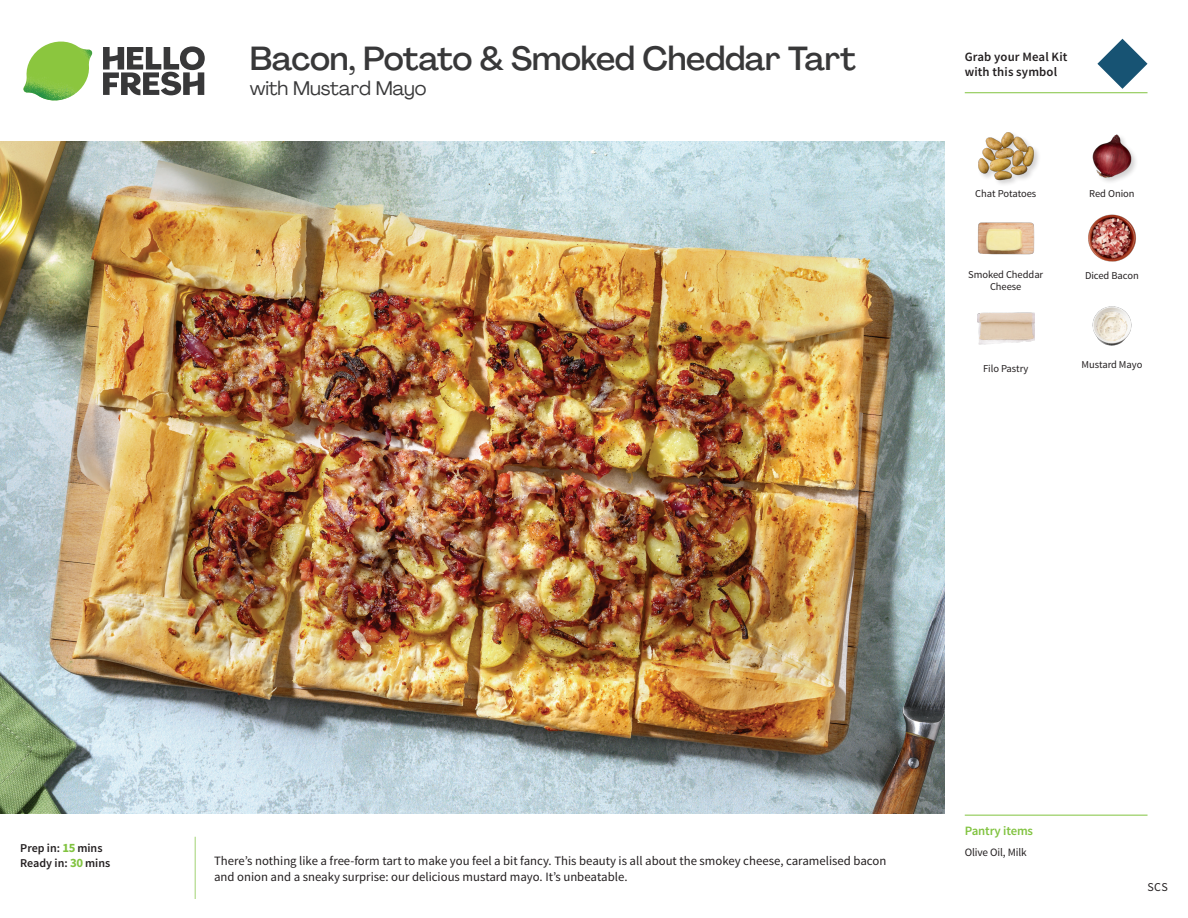
<style>
.page{position:relative;width:1188px;height:918px;background:#fff}
.page>*{position:absolute;margin:0;border:0;box-sizing:border-box;transform-origin:0 0}
._15_Titel_UK{font:500 33px "Agrandir";letter-spacing:-.01em;color:#383839}
._15_Titel_UK-2{font:19.5px "Agrandir";letter-spacing:-.01em;color:#383839}
.Step_6_Text_AU{font:12.75px/16.5px "Source Sans Pro";color:#231f20}
.t1{font:600 12.75px/15px "Source Sans Pro";letter-spacing:.01em;color:#231f20}
._04_Headers_Front{font:600 12.75px "Source Sans Pro";letter-spacing:-.01em;color:#81c340}
._04_Intro{font:600 12px "Source Sans Pro";color:#231f20}
.t2{font:12px "Source Sans Pro";color:#231f20}
._05_Pantry{font:11.25px "Source Sans Pro";letter-spacing:-.01em;color:#231f20}
._18_FRONT_ingredients{font:10.5px/12px "Source Sans Pro";letter-spacing:-.005em;color:#231f20;text-align:center}
.s1{font-weight:700;font-size:12.75px;color:#81c340}
</style>
<div class="page">
<svg style="left:103px;top:46px;width:102px;height:49px"></svg>
<img style="left:23px;top:42px;width:69px;height:59px">
<img style="left:0;top:142px;width:945px;height:672px">
<svg style="left:1097px;top:39px;width:51px;height:50px"></svg>
<img style="left:1092px;top:306px;width:40px;height:40px">
<img style="left:978px;top:222px;width:56px;height:33px">
<img style="left:1088px;top:214px;width:48px;height:48px">
<div style="left:977px;top:130px;width:64px;height:57px;background:#231f20;opacity:.2"></div>
<img style="left:977px;top:130px;width:57px;height:55px">
<img style="left:1092px;top:134px;width:44px;height:48px">
<img style="left:977px;top:312px;width:57px;height:33px">
<hr style="left:965px;top:815px;width:183px;height:1px;background:#81c340">
<hr style="left:965px;top:92px;width:183px;height:1px;background:#81c340">
<p class="_15_Titel_UK" style="left:250px;top:38px;width:608px">Bacon, Potato &amp; Smoked Cheddar Tart</p>
<p class="_15_Titel_UK-2" style="left:250px;top:76px;width:178px">with Mustard Mayo</p>
<p class="t1" style="left:965px;top:50px;width:104px">Grab your Meal Kit with this symbol</p>
<p class="_18_FRONT_ingredients" style="left:975px;top:188px;width:63px">Chat Potatoes</p>
<p class="_18_FRONT_ingredients" style="left:1089px;top:188px;width:47px">Red Onion</p>
<p class="_18_FRONT_ingredients" style="left:968px;top:268px;width:77px">Smoked Cheddar<br>Cheese</p>
<p class="_18_FRONT_ingredients" style="left:983px;top:363px;width:47px">Filo Pastry</p>
<p class="_18_FRONT_ingredients" style="left:1085px;top:270px;width:55px">Diced Bacon</p>
<p class="_18_FRONT_ingredients" style="left:1081px;top:358px;width:62px">Mustard Mayo</p>
<p class="_04_Intro" style="left:20px;top:841px;width:84px">Prep in: <span class="s1">15</span> mins</p>
<p class="_04_Intro" style="left:20px;top:856px;width:91px">Ready in: <span class="s1">30</span> mins</p>
<p class="Step_6_Text_AU" style="left:214px;top:852px;width:674px">There’s nothing like a free-form tart to make you feel a bit fancy. This beauty is all about the smokey cheese, caramelised bacon and onion and a sneaky surprise: our delicious mustard mayo. It’s unbeatable.</p>
<p class="_04_Headers_Front" style="left:965px;top:822px;width:70px">Pantry items</p>
<p class="_05_Pantry" style="left:965px;top:845px;width:64px">Olive Oil, Milk</p>
<p class="t2" style="left:1148px;top:879px;width:22px">SCS</p>
</div>
